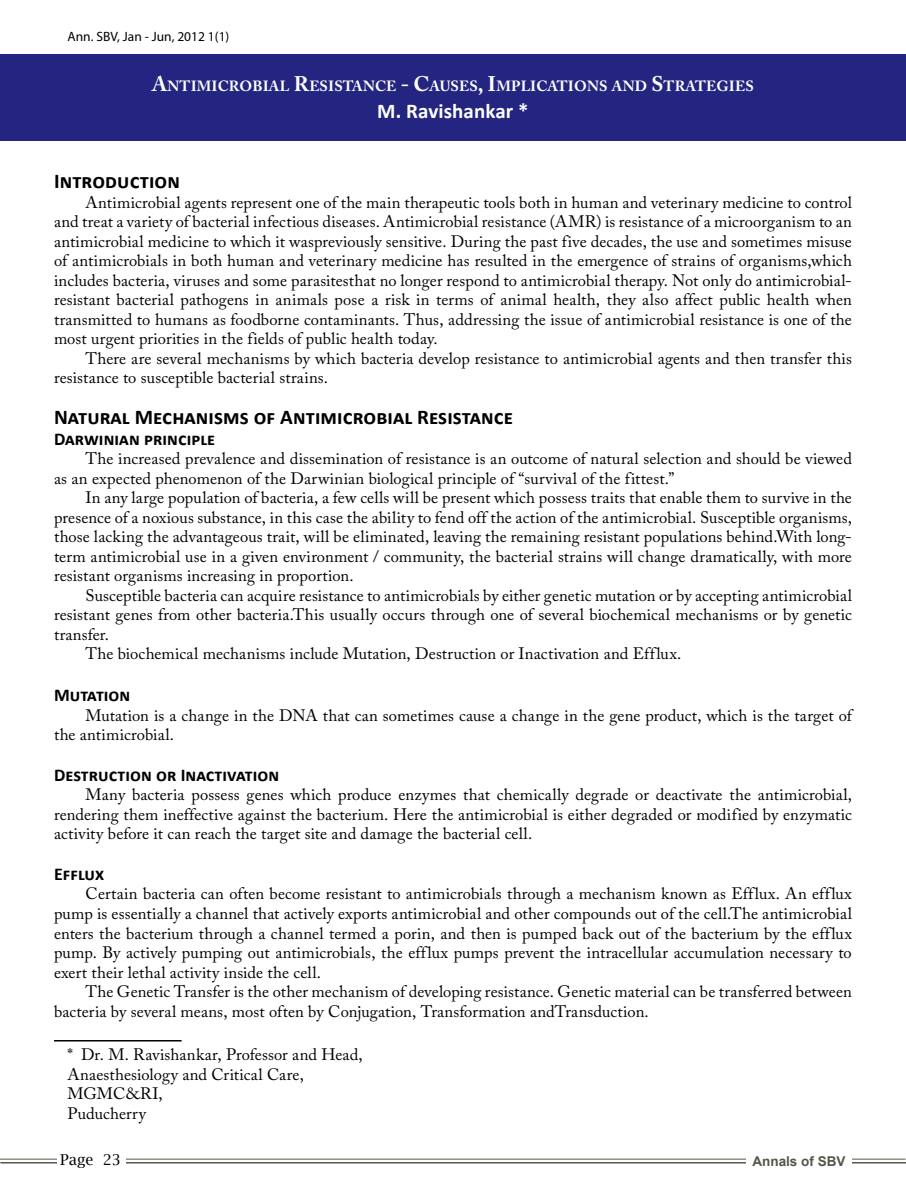
<style>
.page{position:relative;width:906px;height:1204px;background:#fff}
.page>*{position:absolute;margin:0;border:0;box-sizing:border-box;transform-origin:0 0}
.t1{font:700 21px "Calibri";letter-spacing:.005em;color:#000}
.t2{font:700 21px "Calibri";color:#fff}
.t3{font:700 18px "Calibri";letter-spacing:.005em;color:#000}
.t4{font:16.5px/19.5px "Adobe Caslon Pro";letter-spacing:.005em;color:#000}
.t5{font:15px "Lucida Bright";color:#000}
.t6{font:700 14.7px "Adobe Caslon Pro";letter-spacing:.005em;color:#fff}
.t7{font:13.5px "Myriad Pro";color:#000}
.t8{font:700 13.5px "Arial";color:#565549}
.s1{font-size:21px}
</style>
<div class="page">
<hr style="left:0;top:1158px;width:905px;height:1px;background:#565549">
<hr style="left:0;top:1161px;width:906px;height:2px;background:#565549">
<div style="left:57px;top:1149px;width:69px;height:21px;background:#fff"></div>
<div style="left:747px;top:1154px;width:105px;height:13px;background:#fff"></div>
<div style="left:0;top:54px;width:906px;height:86px;background:#232580"></div>
<hr style="left:54px;top:1039px;width:128px;height:2px;background:#000">
<p class="t7" style="left:68px;top:28px;width:163px">Ann. SBV, Jan - Jun, 2012 1(1)</p>
<p class="t6" style="left:152px;top:77px;width:603px"><span class="s1">A</span>NTIMICROBIAL <span class="s1">R</span>ESISTANCE <span class="s1">- C</span>AUSES<span class="s1">, I</span>MPLICATIONS AND <span class="s1">S</span>TRATEGIES</p>
<p class="t2" style="left:377px;top:96px;width:153px">M. Ravishankar *</p>
<p class="t1" style="left:54px;top:166px;width:127px">Introduction</p>
<p class="t4" style="left:54px;top:192px;width:799px;text-align:justify;text-indent:31px">Antimicrobial agents represent one of the main therapeutic tools both in human and veterinary medicine to control and treat a variety of bacterial infectious diseases. Antimicrobial resistance (AMR) is resistance of a microorganism to an antimicrobial medicine to which it waspreviously sensitive. During the past five decades, the use and sometimes misuse of antimicrobials in both human and veterinary medicine has resulted in the emergence of strains of organisms,which includes bacteria, viruses and some parasitesthat no longer respond to antimicrobial therapy. Not only do antimicrobial&shy;resistant bacterial pathogens in animals pose a risk in terms of animal health, they also affect public health when transmitted to humans as foodborne contaminants. Thus, addressing the issue of antimicrobial resistance is one of the most urgent priorities in the fields of public health today.</p>
<p class="t4" style="left:54px;top:348px;width:799px;text-indent:31px">There are several mechanisms by which bacteria develop resistance to antimicrobial agents and then transfer this resistance to susceptible bacterial strains.</p>
<p class="t1" style="left:54px;top:402px;width:460px">Natural Mechanisms of Antimicrobial Resistance</p>
<p class="t3" style="left:54px;top:426px;width:163px">Darwinian principle</p>
<p class="t4" style="left:54px;top:449px;width:799px;text-indent:31px">The increased prevalence and dissemination of resistance is an outcome of natural selection and should be viewed as an expected phenomenon of the Darwinian biological principle of “survival of the fittest.”</p>
<p class="t4" style="left:54px;top:488px;width:799px;text-align:justify;text-indent:31px">In any large population of bacteria, a few cells will be present which possess traits that enable them to survive in the presence of a noxious substance, in this case the ability to fend off the action of the antimicrobial. Susceptible organisms, those lacking the advantageous trait, will be eliminated, leaving the remaining resistant populations behind.With long&shy;term antimicrobial use in a given environment / community, the bacterial strains will change dramatically, with more resistant organisms increasing in proportion.</p>
<p class="t4" style="left:86px;top:585px;width:768px">Susceptible bacteria can acquire resistance to antimicrobials by either genetic mutation or by accepting antimicrobial</p>
<p class="t4" style="left:54px;top:605px;width:799px">resistant genes from other bacteria.This usually occurs through one of several biochemical mechanisms or by genetic</p>
<p class="t4" style="left:54px;top:624px;width:57px">transfer.</p>
<p class="t4" style="left:86px;top:644px;width:597px">The biochemical mechanisms include Mutation, Destruction or Inactivation and Efflux.</p>
<p class="t3" style="left:54px;top:682px;width:78px">Mutation</p>
<p class="t4" style="left:54px;top:705px;width:799px;text-indent:31px">Mutation is a change in the DNA that can sometimes cause a change in the gene product, which is the target of the antimicrobial.</p>
<p class="t3" style="left:54px;top:762px;width:227px">Destruction or Inactivation</p>
<p class="t4" style="left:54px;top:785px;width:799px;text-align:justify;text-indent:31px">Many bacteria possess genes which produce enzymes that chemically degrade or deactivate the antimicrobial, rendering them ineffective against the bacterium. Here the antimicrobial is either degraded or modified by enzymatic activity before it can reach the target site and damage the bacterial cell.</p>
<p class="t3" style="left:54px;top:861px;width:52px">Efflux</p>
<p class="t4" style="left:54px;top:884px;width:799px;text-align:justify;text-indent:31px">Certain bacteria can often become resistant to antimicrobials through a mechanism known as Efflux. An efflux pump is essentially a channel that actively exports antimicrobial and other compounds out of the cell.The antimicrobial enters the bacterium through a channel termed a porin, and then is pumped back out of the bacterium by the efflux pump. By actively pumping out antimicrobials, the efflux pumps prevent the intracellular accumulation necessary to exert their lethal activity inside the cell.</p>
<p class="t4" style="left:54px;top:981px;width:799px;text-indent:31px">The Genetic Transfer is the other mechanism of developing resistance. Genetic material can be transferred between bacteria by several means, most often by Conjugation, Transformation andTransduction.</p>
<p class="t4" style="left:68px;top:1044px;width:297px">* Dr. M. Ravishankar, Professor and Head,<br>Anaesthesiology and Critical Care,<br>MGMC&amp;RI,<br>Puducherry</p>
<p class="t5" style="left:60px;top:1151px;width:62px">Page 23</p>
<p class="t8" style="left:752px;top:1151px;width:95px">Annals of SBV</p>
</div>
